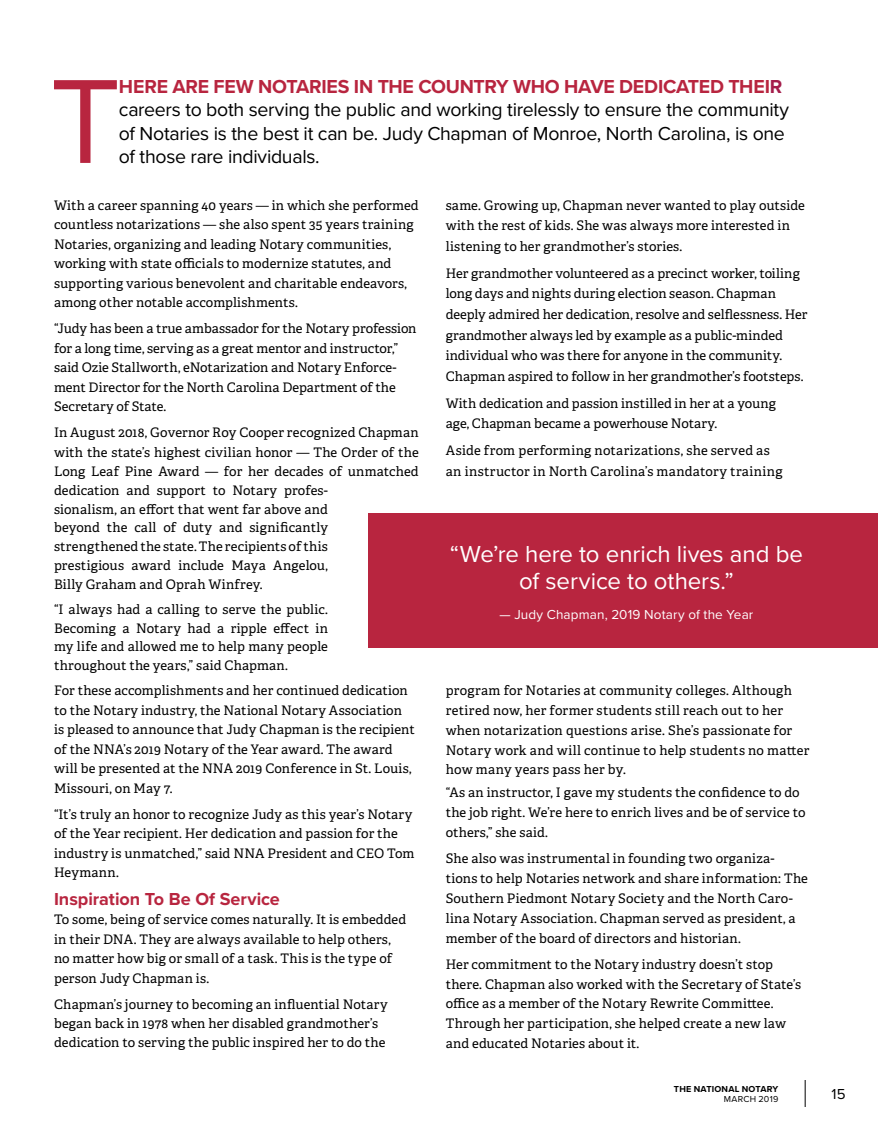
<style>
.page{position:relative;width:878px;height:1134px;background:#fff}
.page>*{position:absolute;margin:0;border:0;box-sizing:border-box;transform-origin:0 0}
.t1{font:124.05px "Proxima Nova";color:#b8253f}
.t2{font:24px/27px "Proxima Nova";letter-spacing:-.005em;color:#fff;text-align:center}
.t3{font:19.5px/23.2px "Proxima Nova";letter-spacing:-.015em;color:#000}
.t4{font:700 18px "Proxima Nova";color:#b8253f}
.t5{font:15px "Proxima Nova";color:#000}
.t6{font:13.5px "Proxima Nova";letter-spacing:.01em;color:#fff}
.t7{font:13.2px/19.5px "Adelle PE";letter-spacing:.01em;color:#000}
.t8{font:700 9px "Proxima Nova";letter-spacing:.025em;color:#000}
.t9{font:9px "Proxima Nova";letter-spacing:.03em;color:#000}
.s1{font-weight:700;color:#b8253f}
.s2{font-weight:700;color:#a41d4b}
</style>
<div class="page">
<svg style="left:804px;top:1080px;width:1px;height:27px"></svg>
<div style="left:368px;top:513px;width:510px;height:135px;background:#b8253f"></div>
<h1 class="t1" style="left:50px;top:29px;width:72px">T</h1>
<p class="t3" style="left:119px;top:74px;width:671px"><span class="s1">HERE ARE FEW NOTARIES IN THE COUNTRY WHO HAVE DEDICATED THEI</span><span class="s2">R </span>careers to both serving the public and working tirelessly to ensure the community of Notaries is the best it can be. Judy Chapman of Monroe, North Carolina, is one of those rare individuals.</p>
<p class="t7" style="left:54px;top:195px;width:366px">With a career spanning 40 years — in which she performed countless notarizations — she also spent 35 years training Notaries, organizing and leading Notary communities, working with state officials to modernize statutes, and supporting various benevolent and charitable endeavors, among other notable accomplishments.</p>
<p class="t7" style="left:54px;top:318px;width:364px">“Judy has been a true ambassador for the Notary profession for a long time, serving as a great mentor and instructor,” said Ozie Stallworth, eNotarization and Notary Enforce&shy;ment Director for the North Carolina Department of the Secretary of State.</p>
<p class="t7" style="left:54px;top:423px;width:366px;line-height:18.9px">In August 2018, Governor Roy Cooper recognized Chapman with the state’s highest civilian honor — The Order of the Long Leaf Pine Award — for her decades of unmatched dedication and support to Notary profes-<br>sionalism, an effort that went far above and<br>beyond the call of duty and significantly<br>strengthened the state. The recipients of this<br>prestigious award include Maya Angelou,<br>Billy Graham and Oprah Winfrey.</p>
<p class="t7" style="left:54px;top:599px;width:275px;line-height:18.8px;text-align:justify">“I always had a calling to serve the public.<br>Becoming a Notary had a ripple effect in my life and allowed me to help many people throughout the years,” said Chapman.</p>
<p class="t7" style="left:54px;top:680px;width:362px">For these accomplishments and her continued dedication to the Notary industry, the National Notary Association is pleased to announce that Judy Chapman is the recipient of the NNA’s 2019 Notary of the Year award. The award will be presented at the NNA 2019 Conference in St. Louis, Missouri, on May 7.</p>
<p class="t7" style="left:54px;top:804px;width:362px">“It’s truly an honor to recognize Judy as this year’s Notary of the Year recipient. Her dedication and passion for the industry is unmatched,” said NNA President and CEO Tom Heymann.</p>
<h3 class="t4" style="left:54px;top:885px;width:227px">Inspiration To Be Of Service</h3>
<p class="t7" style="left:54px;top:909px;width:353px">To some, being of service comes naturally. It is embedded in their DNA. They are always available to help others, no matter how big or small of a task. This is the type of person Judy Chapman is.</p>
<p class="t7" style="left:54px;top:994px;width:335px">Chapman’s journey to becoming an influential Notary began back in 1978 when her disabled grandmother’s dedication to serving the public inspired her to do the</p>
<p class="t7" style="left:446px;top:194px;width:360px;line-height:20.5px">same. Growing up, Chapman never wanted to play outside with the rest of kids. She was always more interested in listening to her grandmother’s stories.</p>
<p class="t7" style="left:446px;top:262px;width:363px;line-height:20.5px">Her grandmother volunteered as a precinct worker, toiling long days and nights during election season. Chapman deeply admired her dedication, resolve and selflessness. Her grandmother always led by example as a public-minded individual who was there for anyone in the community.<br>Chapman aspired to follow in her grandmother’s footsteps.</p>
<p class="t7" style="left:446px;top:392px;width:332px;line-height:20.5px">With dedication and passion instilled in her at a young age, Chapman became a powerhouse Notary.</p>
<p class="t7" style="left:446px;top:440px;width:338px;line-height:20.5px">Aside from performing notarizations, she served as an instructor in North Carolina’s mandatory training</p>
<h2 class="t2" style="left:450px;top:539px;width:354px">“We’re here to enrich lives and be of service to others.”</h2>
<p class="t6" style="left:499px;top:604px;width:255px">— Judy Chapman, 2019 Notary of the Year</p>
<p class="t7" style="left:446px;top:680px;width:365px">program for Notaries at community colleges. Although retired now, her former students still reach out to her when notarization questions arise. She’s passionate for Notary work and will continue to help students no matter how many years pass her by.</p>
<p class="t7" style="left:446px;top:782px;width:361px">“As an instructor, I gave my students the confidence to do the job right. We’re here to enrich lives and be of service to others,” she said.</p>
<p class="t7" style="left:446px;top:848px;width:363px">She also was instrumental in founding two organiza&shy;tions to help Notaries network and share information: The Southern Piedmont Notary Society and the North Caro&shy;lina Notary Association. Chapman served as president, a member of the board of directors and historian.</p>
<p class="t7" style="left:446px;top:954px;width:357px">Her commitment to the Notary industry doesn’t stop there. Chapman also worked with the Secretary of State’s office as a member of the Notary Rewrite Committee.<br>Through her participation, she helped create a new law and educated Notaries about it.</p>
<p class="t8" style="left:674px;top:1082px;width:106px">THE NATIONAL NOTARY</p>
<p class="t9" style="left:724px;top:1093px;width:56px">MARCH 2019</p>
<p class="t5" style="left:831px;top:1083px;width:16px">15</p>
</div>
